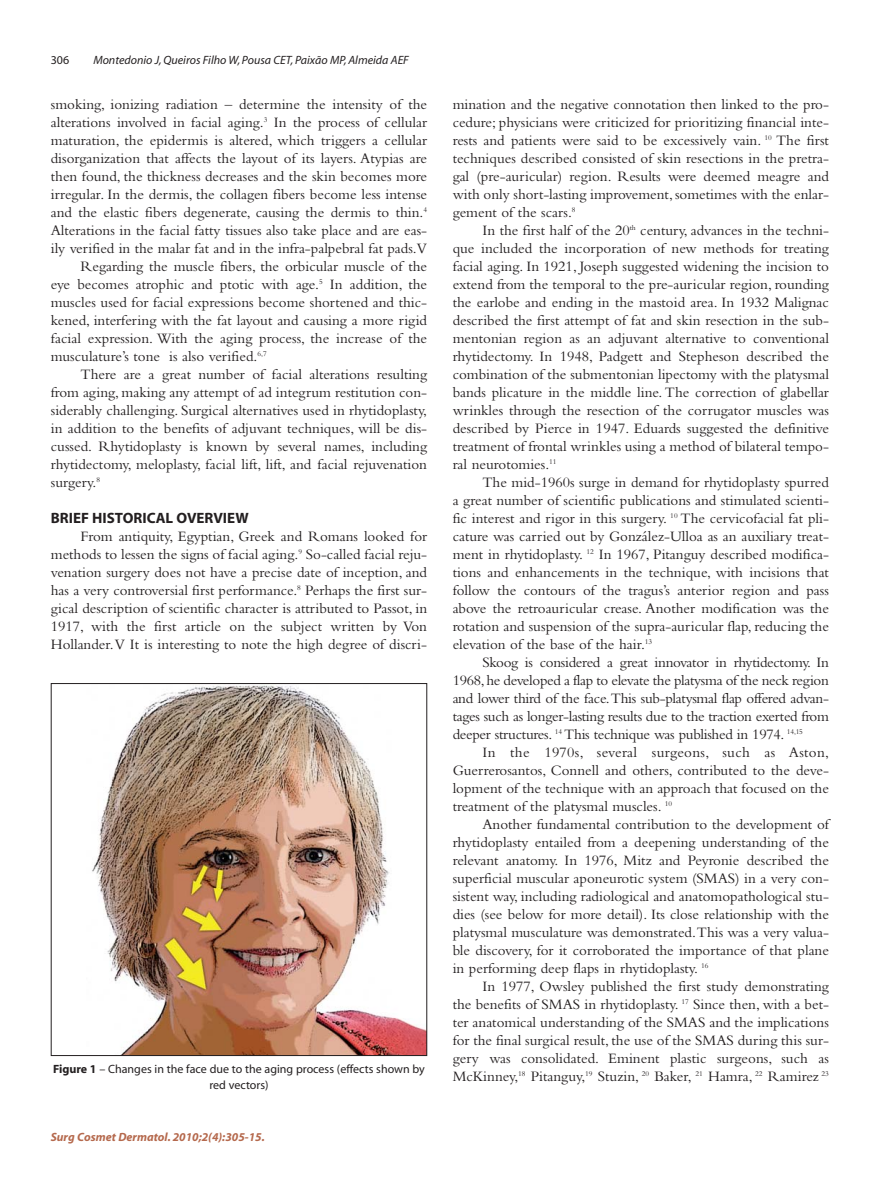
<style>
.page{position:relative;width:893px;height:1191px;background:#fff}
.page>*{position:absolute;margin:0;border:0;box-sizing:border-box;transform-origin:0 0}
.t1{font:15px/18px "Bembo";color:#231f20;text-align:justify}
.t2{font:700 15px "Myriad";color:#231f20}
.t3{font:12px/16.5px "Myriad";color:#231f20;text-align:center}
.t4{font:italic 12px "Myriad";color:#231f20}
.t5{font:italic 700 12px "Myriad";color:#b5694d}
.s1{font-weight:700}
</style>
<div class="page">
<img style="left:92px;top:685px;width:333px;height:369px">
<div style="left:51px;top:683px;width:376px;height:373px;border:1px solid #231f20"></div>
<p class="t3" style="left:51px;top:53px;width:20px">306</p>
<p class="t4" style="left:93px;top:56px;width:317px">Montedonio J, Queiros Filho W, Pousa CET, Paixão MP, Almeida AEF</p>
<p class="t1" style="left:51px;top:97px;width:378px">smoking, ionizing radiation – determine the intensity of the</p>
<p class="t1" style="left:51px;top:115px;width:378px">alterations involved in facial aging.<sup>3</sup> In the process of cellular</p>
<p class="t1" style="left:51px;top:133px;width:378px">maturation, the epidermis is altered, which triggers a cellular</p>
<p class="t1" style="left:51px;top:151px;width:378px">disorganization that affects the layout of its layers. Atypias are</p>
<p class="t1" style="left:51px;top:169px;width:378px">then found, the thickness decreases and the skin becomes more</p>
<p class="t1" style="left:51px;top:187px;width:378px">irregular. In the dermis, the collagen fibers become less intense</p>
<p class="t1" style="left:51px;top:205px;width:378px">and the elastic fibers degenerate, causing the dermis to thin.<sup>4</sup></p>
<p class="t1" style="left:51px;top:223px;width:378px">Alterations in the facial fatty tissues also take place and are eas-</p>
<p class="t1" style="left:51px;top:241px;width:378px">ily verified in the malar fat and in the infra-palpebral fat pads.V</p>
<p class="t1" style="left:81px;top:259px;width:348px">Regarding the muscle fibers, the orbicular muscle of the</p>
<p class="t1" style="left:51px;top:277px;width:378px">eye becomes atrophic and ptotic with age.<sup>5</sup> In addition, the</p>
<p class="t1" style="left:51px;top:295px;width:378px">muscles used for facial expressions become shortened and thic-</p>
<p class="t1" style="left:51px;top:313px;width:378px">kened, interfering with the fat layout and causing a more rigid</p>
<p class="t1" style="left:51px;top:331px;width:378px">facial expression. With the aging process, the increase of the</p>
<p class="t1" style="left:51px;top:349px;width:217px">musculature’s tone is also verified.<sup>6,7</sup></p>
<p class="t1" style="left:81px;top:367px;width:348px">There are a great number of facial alterations resulting</p>
<p class="t1" style="left:51px;top:385px;width:378px">from aging, making any attempt of ad integrum restitution con-</p>
<p class="t1" style="left:51px;top:403px;width:378px">siderably challenging. Surgical alternatives used in rhytidoplasty,</p>
<p class="t1" style="left:51px;top:421px;width:378px">in addition to the benefits of adjuvant techniques, will be dis-</p>
<p class="t1" style="left:51px;top:439px;width:378px">cussed. Rhytidoplasty is known by several names, including</p>
<p class="t1" style="left:51px;top:457px;width:378px">rhytidectomy, meloplasty, facial lift, lift, and facial rejuvenation</p>
<p class="t1" style="left:51px;top:475px;width:51px">surgery.<sup>8</sup></p>
<p class="t2" style="left:51px;top:512px;width:199px">BRIEF HISTORICAL OVERVIEW</p>
<p class="t1" style="left:51px;top:529px;width:378px;text-indent:30px">From antiquity, Egyptian, Greek and Romans looked for methods to lessen the signs of facial aging.<sup>9</sup> So-called facial reju&shy;venation surgery does not have a precise date of inception, and has a very controversial first performance.<sup>8</sup> Perhaps the first sur&shy;gical description of scientific character is attributed to Passot, in 1917, with the first article on the subject written by Von Hollander.V It is interesting to note the high degree of discri-</p>
<p class="t3" style="left:53px;top:1061px;width:373px"><span class="s1">Figure 1</span> – Changes in the face due to the aging process (effects shown by red vectors)</p>
<p class="t5" style="left:51px;top:1132px;width:216px">Surg Cosmet Dermatol. 2010;2(4):305-15.</p>
<p class="t1" style="left:453px;top:97px;width:378px">mination and the negative connotation then linked to the pro&shy;cedure; physicians were criticized for prioritizing financial inte&shy;rests and patients were said to be excessively vain. <sup>10</sup> The first techniques described consisted of skin resections in the pretra&shy;gal (pre-auricular) region. Results were deemed meagre and with only short-lasting improvement, sometimes with the enlar&shy;gement of the scars.<sup>8</sup></p>
<p class="t1" style="left:453px;top:223px;width:378px;text-indent:30px">In the first half of the 20<sup>th</sup> century, advances in the techni&shy;que included the incorporation of new methods for treating facial aging. In 1921, Joseph suggested widening the incision to extend from the temporal to the pre-auricular region, rounding the earlobe and ending in the mastoid area. In 1932 Malignac described the first attempt of fat and skin resection in the sub&shy;mentonian region as an adjuvant alternative to conventional rhytidectomy. In 1948, Padgett and Stepheson described the combination of the submentonian lipectomy with the platysmal bands plicature in the middle line. The correction of glabellar wrinkles through the resection of the corrugator muscles was described by Pierce in 1947. Eduards suggested the definitive treatment of frontal wrinkles using a method of bilateral tempo&shy;ral neurotomies.<sup>11</sup></p>
<p class="t1" style="left:453px;top:475px;width:378px;text-indent:30px">The mid-1960s surge in demand for rhytidoplasty spurred a great number of scientific publications and stimulated scienti&shy;fic interest and rigor in this surgery. <sup>10</sup> The cervicofacial fat pli&shy;cature was carried out by González-Ulloa as an auxiliary treat&shy;ment in rhytidoplasty. <sup>12</sup> In 1967, Pitanguy described modifica&shy;tions and enhancements in the technique, with incisions that follow the contours of the tragus’s anterior region and pass above the retroauricular crease. Another modification was the rotation and suspension of the supra-auricular flap, reducing the elevation of the base of the hair.<sup>13</sup></p>
<p class="t1" style="left:453px;top:655px;width:378px;text-indent:30px">Skoog is considered a great innovator in rhytidectomy. In 1968,he developed a flap to elevate the platysma of the neck region and lower third of the face.This sub-platysmal flap offered advan&shy;tages such as longer-lasting results due to the traction exerted from deeper structures. <sup>14</sup> This technique was published in 1974. <sup>14,15</sup></p>
<p class="t1" style="left:453px;top:745px;width:378px;text-indent:30px">In the 1970s, several surgeons, such as Aston, Guerrerosantos, Connell and others, contributed to the deve&shy;lopment of the technique with an approach that focused on the treatment of the platysmal muscles. <sup>10</sup></p>
<p class="t1" style="left:453px;top:817px;width:378px;text-indent:30px">Another fundamental contribution to the development of rhytidoplasty entailed from a deepening understanding of the relevant anatomy. In 1976, Mitz and Peyronie described the superficial muscular aponeurotic system (SMAS) in a very con&shy;sistent way, including radiological and anatomopathological stu&shy;dies (see below for more detail). Its close relationship with the platysmal musculature was demonstrated.This was a very valua&shy;ble discovery, for it corroborated the importance of that plane in performing deep flaps in rhytidoplasty. <sup>16</sup></p>
<p class="t1" style="left:453px;top:979px;width:378px;text-indent:30px">In 1977, Owsley published the first study demonstrating the benefits of SMAS in rhytidoplasty. <sup>17</sup> Since then, with a bet&shy;ter anatomical understanding of the SMAS and the implications for the final surgical result, the use of the SMAS during this sur&shy;gery was consolidated. Eminent plastic surgeons, such as McKinney,<sup>18</sup> Pitanguy,<sup>19</sup> Stuzin, <sup>20</sup> Baker, <sup>21</sup> Hamra, <sup>22</sup> Ramirez <sup>23</sup></p>
</div>
